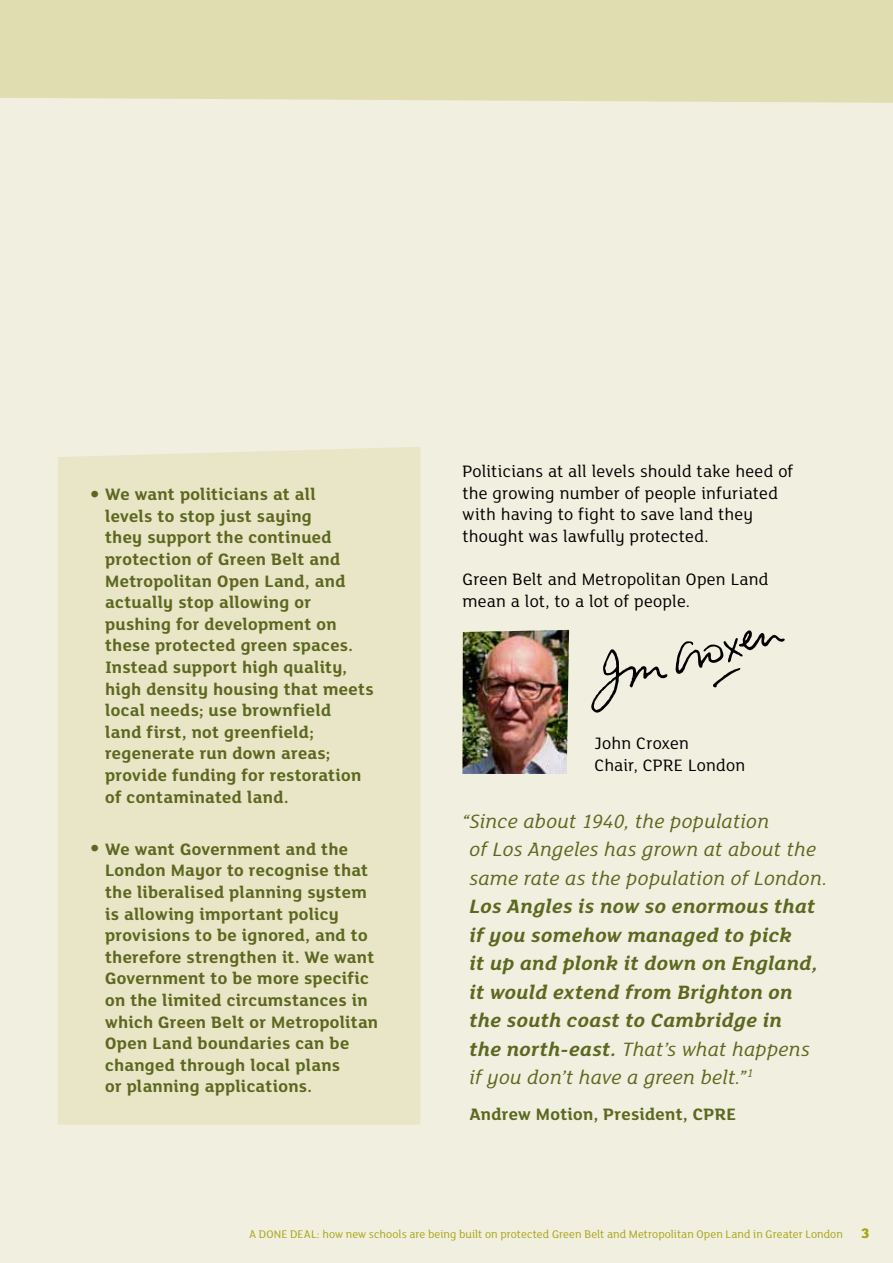
<style>
.page{position:relative;width:893px;height:1263px;background:#fff}
.page>*{position:absolute;margin:0;border:0;box-sizing:border-box;transform-origin:0 0}
.t1{font:italic 700 21px/28.5px "FS Lola";letter-spacing:.02em;color:#5c681f}
.t2{font:italic 21px/28.5px "FS Lola";letter-spacing:.015em;color:#5c681f}
.t3{font:700 18px/21.6px "FS Lola";letter-spacing:.015em;color:#5c681f}
.t4{font:18px/21.6px "FS Lola";letter-spacing:.01em;color:#000}
.t5{font:12px "FS Lola";letter-spacing:.005em;color:#a9a415}
.s1{font-weight:800;font-size:25.5px}
.s2{font-weight:400}
.s3{font-weight:800;font-size:15px}
</style>
<div class="page">
<div style="left:0;top:103px;width:893px;height:1160px;background:#f1f0e0"></div>
<div style="left:0;top:0;width:893px;height:103px;background:#e0ddb1"></div>
<div style="left:58px;top:447px;width:362px;height:678px;background:#e9e6c8"></div>
<img style="left:462px;top:630px;width:107px;height:144px">
<svg style="left:591px;top:648px;width:77px;height:65px"></svg>
<svg style="left:674px;top:629px;width:111px;height:59px"></svg>
<p class="t3" style="left:105px;top:483px;width:270px;text-indent:-15px"><span class="s1">•</span> We want politicians at all<br>levels to stop just saying<br>they support the continued protection of Green Belt and<br>Metropolitan Open Land, and actually stop allowing or pushing for development on these protected green spaces.<br>Instead support high quality, high density housing that meets local needs; use brownfield<br>land first, not greenfield; regenerate run down areas; provide funding for restoration of contaminated land.</p>
<p class="t3" style="left:105px;top:837px;width:275px;text-indent:-15px"><span class="s1">•</span> We want Government and the<br>London Mayor to recognise that the liberalised planning system is allowing important policy provisions to be ignored, and to therefore strengthen it. We want<br>Government to be more specific on the limited circumstances in which Green Belt or Metropolitan<br>Open Land boundaries can be changed through local plans<br>or planning applications.</p>
<p class="t4" style="left:462px;top:460px;width:332px">Politicians at all levels should take heed of the growing number of people infuriated with having to fight to save land they thought was lawfully protected.</p>
<p class="t4" style="left:462px;top:568px;width:308px">Green Belt and Metropolitan Open Land mean a lot, to a lot of people.</p>
<p class="t4" style="left:594px;top:732px;width:152px">John Croxen<br>Chair, CPRE London</p>
<p class="t2" style="left:469px;top:806px;width:359px;text-indent:-7px">“Since about 1940, the population<br>of Los Angeles has grown at about the same rate as the population of London.</p>
<p class="t1" style="left:469px;top:891px;width:350px">Los Angles is now so enormous that if you somehow managed to pick<br>it up and plonk it down on England, it would extend from Brighton on the south coast to Cambridge in the north-east. <span class="s2">That’s what happens if you don’t have a green belt.”</span><sup>1</sup></p>
<p class="t3" style="left:469px;top:1103px;width:268px">Andrew Motion, President, CPRE</p>
<p class="t5" style="left:249px;top:1226px;width:622px">A Don e Deal : how new schools are being built on protected Green Belt and Metropolitan Open Land in Greater London <span class="s3">3</span></p>
</div>
